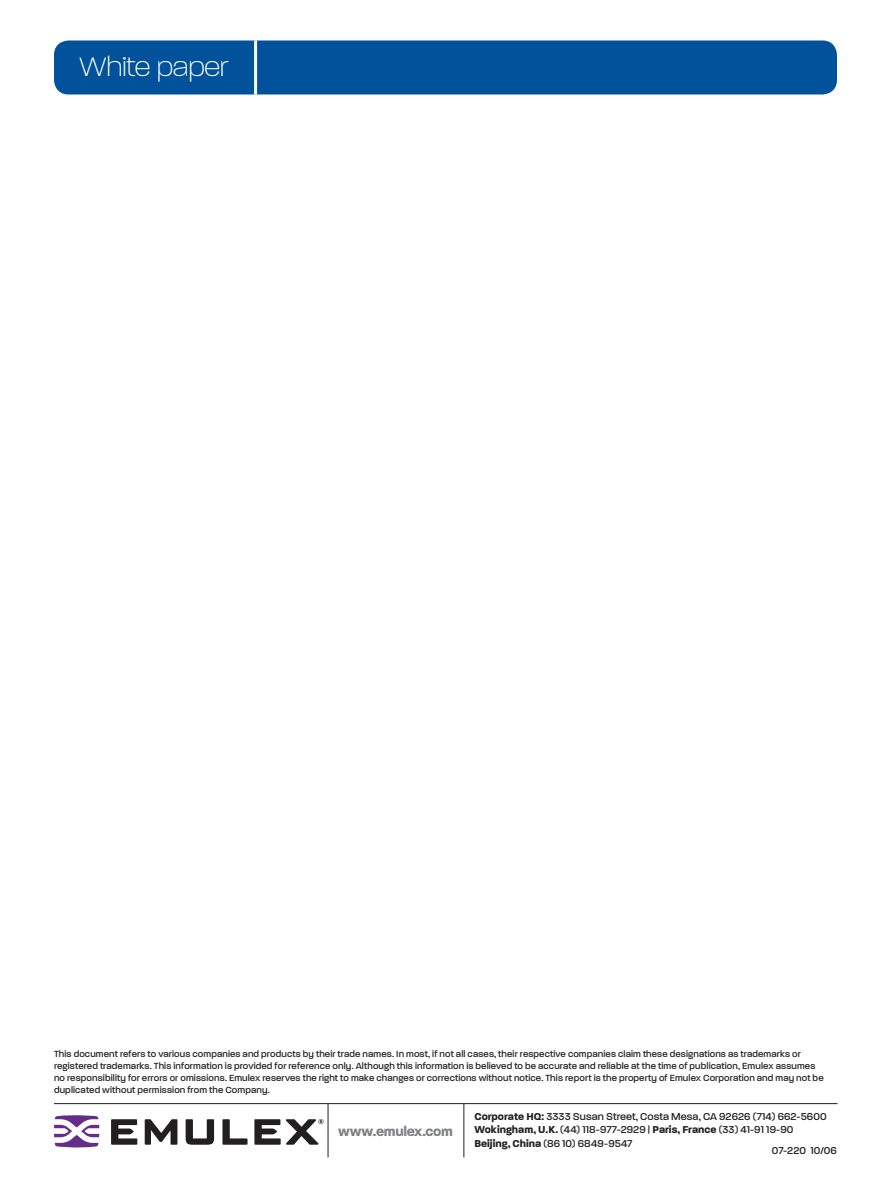
<style>
.page{position:relative;width:891px;height:1188px;background:#fff}
.page>*{position:absolute;margin:0;border:0;box-sizing:border-box;transform-origin:0 0}
.t1{font:200 36px "Paralucent";color:#fff}
.t2{font:700 18px "Paralucent";letter-spacing:-.015em;color:#808285}
.t3{font:500 13.5px/13.5px "Paralucent";letter-spacing:.005em;color:#231f20}
.t4{font:500 12px/12px "Paralucent";letter-spacing:.01em;color:#231f20}
.s1{font-weight:700}
</style>
<div class="page">
<hr style="left:54px;top:1103px;width:784px;height:1px;background:#231f20">
<hr style="left:328px;top:1103px;width:1px;height:54px;background:#231f20">
<hr style="left:464px;top:1103px;width:1px;height:54px;background:#231f20">
<svg style="left:54px;top:1115px;width:45px;height:33px"></svg>
<svg style="left:145px;top:1119px;width:32px;height:26px"></svg>
<svg style="left:186px;top:1119px;width:28px;height:26px"></svg>
<svg style="left:222px;top:1119px;width:26px;height:26px"></svg>
<svg style="left:111px;top:1119px;width:26px;height:26px"></svg>
<svg style="left:254px;top:1119px;width:70px;height:26px"></svg>
<div style="left:54px;top:40px;width:783px;height:54px;background:#01529a;border-radius:15px"></div>
<hr style="left:254px;top:40px;width:3px;height:54px;background:#fff">
<h1 class="t1" style="left:80px;top:47px;width:150px">White paper</h1>
<p class="t4" style="left:54px;top:1047px;width:771px">This document refers to various companies and products by their trade names. In most, if not all cases, their respective companies claim these designations as trademarks or registered trademarks. This information is provided for reference only. Although this information is believed to be accurate and reliable at the time of publication, Emulex assumes no responsibility for errors or omissions. Emulex reserves the right to make changes or corrections without notice. This report is the property of Emulex Corporation and may not be duplicated without permission from the Company.</p>
<h2 class="t2" style="left:338px;top:1121px;width:116px">www.emulex.com</h2>
<p class="t3" style="left:474px;top:1109px;width:354px"><span class="s1">Corporate HQ:</span> 3333 Susan Street, Costa Mesa, CA 92626 (714) 662-5600<br><span class="s1">Wokingham, U.K.</span> (44) 118-977-2929 | <span class="s1">Paris, France</span> (33) 41-91 19-90<br><span class="s1">Beijing, China</span> (86 10) 6849-9547</p>
<p class="t3" style="left:772px;top:1143px;width:67px">07-220 10/06</p>
</div>
